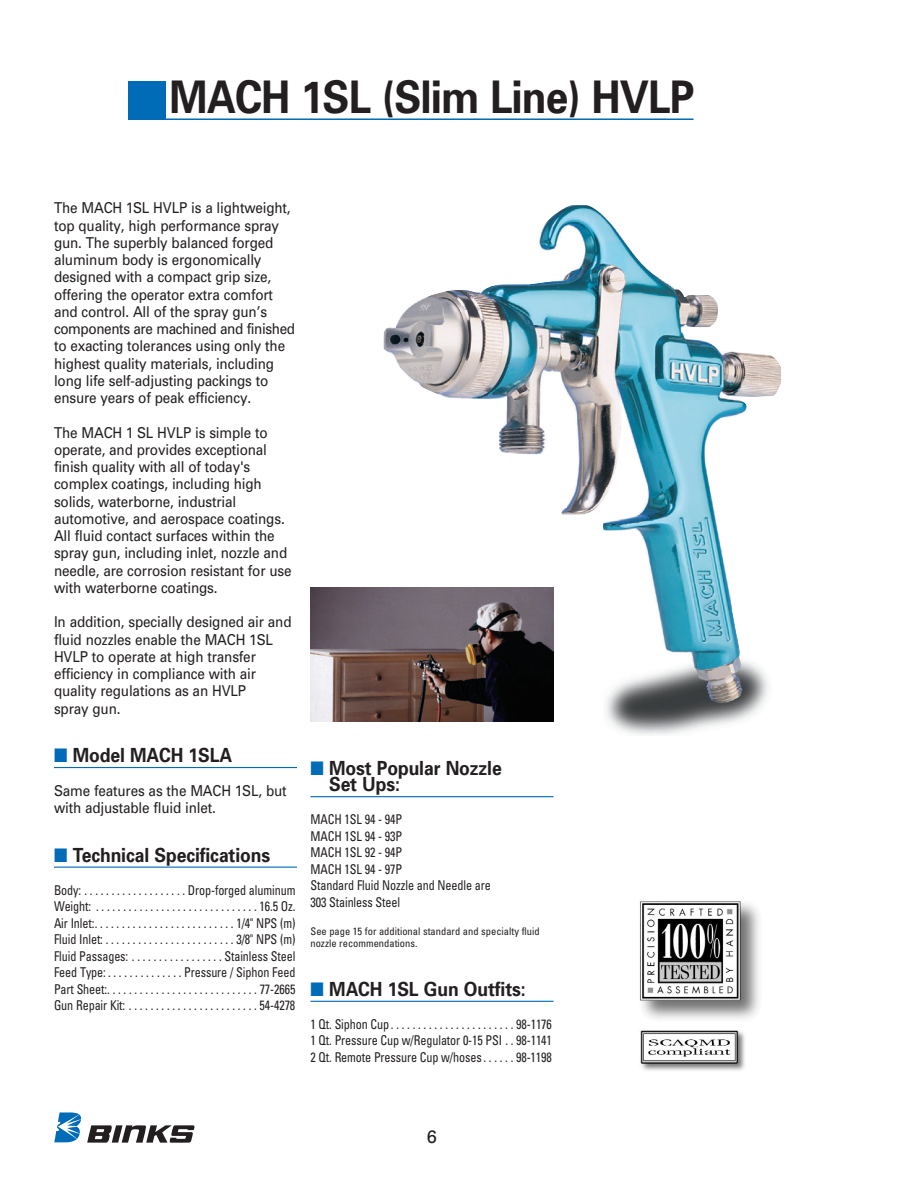
<style>
.page{position:relative;width:918px;height:1188px;background:#fff}
.page>*{position:absolute;margin:0;border:0;box-sizing:border-box;transform-origin:0 0}
.t1{font:700 45px "Univers";letter-spacing:-.02em;color:#231f20;scale:.9 1}
.t2{font:700 19.5px/16.2px "Univers";letter-spacing:-.005em;color:#231f20;scale:.9 1}
.t3{font:18px "Univers";color:#231f20}
.t4{font:15px/17.2px "Univers";letter-spacing:-.01em;color:#231f20;scale:.9 1}
.t5{font:condensed 13.5px/16.5px "Univers";letter-spacing:-.01em;color:#231f20;text-align:justify;scale:.9 1}
.t6{font:condensed 10.5px/12px "Univers";color:#231f20}
.s1{color:#006bb6}
</style>
<div class="page">
<img style="left:383px;top:205px;width:398px;height:530px">
<hr style="left:54px;top:767px;width:243px;height:1px;background:#006bb6">
<hr style="left:54px;top:867px;width:243px;height:1px;background:#006bb6">
<img style="left:310px;top:587px;width:244px;height:135px">
<svg style="left:54px;top:1112px;width:27px;height:30px"></svg>
<svg style="left:87px;top:1125px;width:107px;height:18px"></svg>
<hr style="left:128px;top:118px;width:566px;height:2px;background:#006bb6">
<div style="left:128px;top:81px;width:38px;height:38px;background:#006bb6"></div>
<hr style="left:310px;top:796px;width:244px;height:1px;background:#006bb6">
<hr style="left:310px;top:1001px;width:244px;height:1px;background:#006bb6">
<img style="left:640px;top:901px;width:119px;height:118px">
<img style="left:640px;top:1030px;width:105px;height:41px">
<h1 class="t1" style="left:169px;top:81px;width:585px">MACH 1SL (Slim Line) HVLP</h1>
<p class="t4" style="left:54px;top:201px;width:269px">The MACH 1SL HVLP is a lightweight, top quality, high performance spray gun. The superbly balanced forged aluminum body is ergonomically designed with a compact grip size, offering the operator extra comfort and control. All of the spray gun’s components are machined and finished to exacting tolerances using only the highest quality materials, including long life self-adjusting packings to ensure years of peak efficiency.</p>
<p class="t4" style="left:54px;top:425px;width:266px">The MACH 1 SL HVLP is simple to operate, and provides exceptional finish quality with all of today's complex coatings, including high solids, waterborne, industrial automotive, and aerospace coatings.<br>All fluid contact surfaces within the spray gun, including inlet, nozzle and needle, are corrosion resistant for use with waterborne coatings.</p>
<p class="t4" style="left:54px;top:615px;width:266px">In addition, specially designed air and fluid nozzles enable the MACH 1SL<br>HVLP to operate at high transfer efficiency in compliance with air quality regulations as an HVLP<br>spray gun.</p>
<h2 class="t2" style="left:54px;top:749px;width:200px"><span class="s1">■</span> Model MACH 1SLA</h2>
<p class="t4" style="left:54px;top:783px;width:260px">Same features as the MACH 1SL, but with adjustable fluid inlet.</p>
<h2 class="t2" style="left:54px;top:848px;width:242px"><span class="s1">■</span> Technical Specifications</h2>
<p class="t5" style="left:54px;top:883px;width:270px">Body: . . . . . . . . . . . . . . . . . . . Drop-forged aluminum Weight: . . . . . . . . . . . . . . . . . . . . . . . . . . . . . . 16.5 Oz.<br>Air Inlet:. . . . . . . . . . . . . . . . . . . . . . . . . . 1/4" NPS (m)<br>Fluid Inlet: . . . . . . . . . . . . . . . . . . . . . . . . 3/8" NPS (m)<br>Fluid Passages: . . . . . . . . . . . . . . . . . Stainless Steel Feed Type: . . . . . . . . . . . . . . Pressure / Siphon Feed Part Sheet:. . . . . . . . . . . . . . . . . . . . . . . . . . . . 77-2665<br>Gun Repair Kit: . . . . . . . . . . . . . . . . . . . . . . . . 54-4278</p>
<h2 class="t2" style="left:329px;top:762px;width:193px;text-indent:-19px"><span class="s1">■</span> Most Popular Nozzle<br>Set Ups:</h2>
<p class="t5" style="left:310px;top:812px;width:202px;text-align:left">MACH 1SL 94 - 94P<br>MACH 1SL 94 - 93P<br>MACH 1SL 92 - 94P<br>MACH 1SL 94 - 97P<br>Standard Fluid Nozzle and Needle are<br>303 Stainless Steel</p>
<p class="t6" style="left:310px;top:926px;width:231px">See page 15 for additional standard and specialty fluid nozzle recommendations.</p>
<h2 class="t2" style="left:310px;top:983px;width:241px"><span class="s1">■</span> MACH 1SL Gun Outfits:</h2>
<p class="t5" style="left:310px;top:1017px;width:270px">1 Qt. Siphon Cup . . . . . . . . . . . . . . . . . . . . . . . 98-1176<br>1 Qt. Pressure Cup w/Regulator 0-15 PSI . . 98-1141<br>2 Qt. Remote Pressure Cup w/hoses . . . . . . 98-1198</p>
<p class="t3" style="left:427px;top:1130px;width:12px">6</p>
</div>
